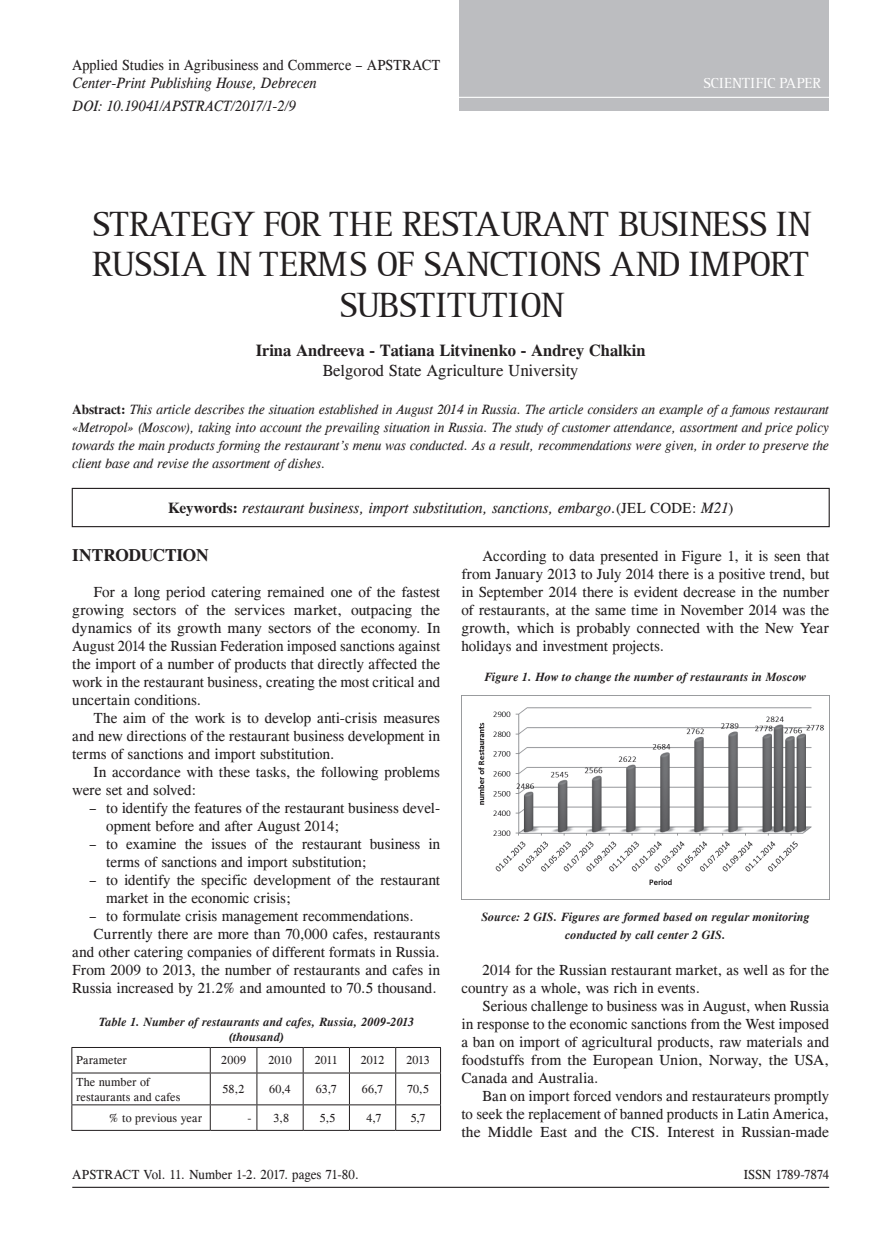
<style>
.page{position:relative;width:893px;height:1255px;background:#fff}
.page>*{position:absolute;margin:0;border:0;box-sizing:border-box;transform-origin:0 0}
.t1{font:36px/40.5px "Rotis Srf PFL";color:#231f20;text-align:center}
.t2{font:700 17.25px "CG Times";letter-spacing:-.015em;color:#231f20}
.t3{font:700 16.5px "CG Times";color:#231f20}
.t4{font:16.5px "CG Times";color:#231f20}
.t5{font:15px/18px "CG Times";color:#231f20;text-align:justify}
.t6{font:italic 15px "CG Times";color:#231f20}
.t7{font:italic 15px "CG Times";color:#231f20;scale:.95 1}
.t8{font:15px "CG Times";color:#231f20;scale:.95 1}
.t9{font:15px "Rotis Srf PFL";letter-spacing:.015em;color:#fff}
.t10{font:italic 13.5px/18px "CG Times";color:#231f20;text-align:justify}
.t11{font:13.5px "CG Times";color:#231f20;scale:.96 1}
.t12{font:italic 700 12px/15px "CG Times";letter-spacing:.01em;color:#231f20;text-align:center}
.t13{font:12px/15px "CG Times";letter-spacing:.01em;color:#231f20}
.s1{font-weight:700;font-style:normal}
.s2{font-style:normal}
</style>
<div class="page">
<div style="left:460px;top:0;width:369px;height:111px;background:#bcbdc0"></div>
<hr style="left:72px;top:1186px;width:757px;height:1px;background:#231f20">
<hr style="left:71px;top:1047px;width:139px;height:1px;background:#231f20">
<svg style="left:71px;top:1047px;width:1px;height:25px"></svg>
<hr style="left:210px;top:1047px;width:47px;height:1px;background:#231f20">
<svg style="left:210px;top:1047px;width:1px;height:25px"></svg>
<hr style="left:257px;top:1047px;width:46px;height:1px;background:#231f20">
<svg style="left:257px;top:1048px;width:1px;height:24px"></svg>
<hr style="left:303px;top:1047px;width:46px;height:1px;background:#231f20">
<svg style="left:303px;top:1047px;width:1px;height:25px"></svg>
<hr style="left:349px;top:1047px;width:47px;height:1px;background:#231f20">
<svg style="left:349px;top:1047px;width:1px;height:25px"></svg>
<hr style="left:396px;top:1047px;width:45px;height:1px;background:#231f20">
<svg style="left:395px;top:1047px;width:1px;height:25px"></svg>
<svg style="left:440px;top:1047px;width:1px;height:25px"></svg>
<hr style="left:71px;top:1072px;width:139px;height:1px;background:#231f20">
<hr style="left:71px;top:1073px;width:1px;height:31px;background:#231f20">
<hr style="left:210px;top:1072px;width:47px;height:1px;background:#231f20">
<hr style="left:210px;top:1073px;width:1px;height:31px;background:#231f20">
<hr style="left:257px;top:1072px;width:46px;height:1px;background:#231f20">
<hr style="left:257px;top:1073px;width:1px;height:31px;background:#231f20">
<hr style="left:303px;top:1072px;width:46px;height:1px;background:#231f20">
<hr style="left:303px;top:1073px;width:1px;height:31px;background:#231f20">
<hr style="left:349px;top:1072px;width:47px;height:1px;background:#231f20">
<hr style="left:349px;top:1073px;width:1px;height:31px;background:#231f20">
<hr style="left:396px;top:1072px;width:45px;height:1px;background:#231f20">
<hr style="left:395px;top:1073px;width:1px;height:31px;background:#231f20">
<hr style="left:440px;top:1073px;width:1px;height:31px;background:#231f20">
<hr style="left:71px;top:1104px;width:139px;height:1px;background:#231f20">
<svg style="left:71px;top:1105px;width:1px;height:24px"></svg>
<hr style="left:210px;top:1104px;width:47px;height:1px;background:#231f20">
<svg style="left:210px;top:1105px;width:1px;height:24px"></svg>
<hr style="left:257px;top:1104px;width:46px;height:1px;background:#231f20">
<svg style="left:257px;top:1105px;width:1px;height:24px"></svg>
<hr style="left:303px;top:1104px;width:46px;height:1px;background:#231f20">
<svg style="left:303px;top:1105px;width:1px;height:24px"></svg>
<hr style="left:349px;top:1104px;width:47px;height:1px;background:#231f20">
<svg style="left:349px;top:1105px;width:1px;height:24px"></svg>
<hr style="left:396px;top:1104px;width:45px;height:1px;background:#231f20">
<svg style="left:395px;top:1105px;width:1px;height:24px"></svg>
<svg style="left:440px;top:1105px;width:1px;height:24px"></svg>
<hr style="left:71px;top:1129px;width:139px;height:1px;background:#231f20">
<hr style="left:210px;top:1129px;width:47px;height:1px;background:#231f20">
<hr style="left:257px;top:1129px;width:46px;height:1px;background:#231f20">
<hr style="left:303px;top:1129px;width:46px;height:1px;background:#231f20">
<hr style="left:349px;top:1129px;width:47px;height:1px;background:#231f20">
<hr style="left:396px;top:1129px;width:45px;height:1px;background:#231f20">
<img style="left:461px;top:696px;width:363px;height:203px">
<hr style="left:72px;top:97px;width:757px;height:1px;background:#fff">
<div style="left:72px;top:488px;width:758px;height:39px;border:1px solid #231f20"></div>
<p class="t8" style="left:72px;top:57px;width:389px">Applied Studies in Agribusiness and Commerce – APSTRACT</p>
<p class="t7" style="left:72px;top:75px;width:259px">Center-Print Publishing House, Debrecen</p>
<p class="t9" style="left:703px;top:74px;width:119px">SCIENTIFIC PAPER</p>
<p class="t7" style="left:73px;top:97px;width:236px">DOI: 10.19041/APSTRACT/2017/1-2/9</p>
<h1 class="t1" style="left:92px;top:204px;width:720px">STRATEGY FOR THE RESTAURANT BUSINESS IN<br>RUSSIA IN TERMS OF SANCTIONS AND IMPORT<br>SUBSTITUTION</h1>
<p class="t3" style="left:256px;top:341px;width:391px">Irina Andreeva - Tatiana Litvinenko - Andrey Chalkin</p>
<p class="t4" style="left:323px;top:361px;width:257px">Belgorod State Agriculture University</p>
<p class="t10" style="left:72px;top:400px;width:758px"><span class="s1">Abstract:</span> This article describes the situation established in August 2014 in Russia. The article considers an example of a famous restaurant «Metropol» (Moscow), taking into account the prevailing situation in Russia. The study of customer attendance, assortment and price policy towards the main products forming the restaurant’s menu was conducted. As a result, recommendations were given, in order to preserve the client base and revise the assortment of dishes.</p>
<p class="t6" style="left:168px;top:499px;width:567px"><span class="s1">Keywords:</span> restaurant business, import substitution, sanctions, embargo.<span class="s2">(JEL CODE:</span> M21<span class="s2">)</span></p>
<p class="t2" style="left:72px;top:544px;width:138px">INTRODUCTION</p>
<p class="t5" style="left:72px;top:583px;width:369px;text-indent:21px">For a long period catering remained one of the fastest growing sectors of the services market, outpacing the dynamics of its growth many sectors of the economy. In August 2014 the Russian Federation imposed sanctions against the import of a number of products that directly affected the work in the restaurant business, creating the most critical and uncertain conditions.</p>
<p class="t5" style="left:72px;top:709px;width:369px;text-indent:21px">The aim of the work is to develop anti-crisis measures and new directions of the restaurant business development in terms of sanctions and import substitution.</p>
<p class="t5" style="left:72px;top:763px;width:369px;text-indent:21px">In accordance with these tasks, the following problems were set and solved:</p>
<p class="t5" style="left:106px;top:799px;width:335px;text-indent:-17px">– to identify the features of the restaurant business devel&shy;opment before and after August 2014;</p>
<p class="t5" style="left:106px;top:835px;width:335px;text-indent:-17px">– to examine the issues of the restaurant business in terms of sanctions and import substitution;</p>
<p class="t5" style="left:106px;top:871px;width:335px;text-indent:-17px">– to identify the specific development of the restaurant market in the economic crisis;</p>
<p class="t5" style="left:89px;top:907px;width:326px">– to formulate crisis management recommendations.</p>
<p class="t5" style="left:94px;top:925px;width:348px">Currently there are more than 70,000 cafes, restaurants</p>
<p class="t5" style="left:72px;top:943px;width:369px">and other catering companies of different formats in Russia.</p>
<p class="t5" style="left:72px;top:961px;width:369px">From 2009 to 2013, the number of restaurants and cafes in</p>
<p class="t5" style="left:72px;top:979px;width:366px">Russia increased by 21.2% and amounted to 70.5 thousand.</p>
<p class="t12" style="left:98px;top:1014px;width:317px">Table 1. Number of restaurants and cafes, Russia, 2009-2013 (thousand)</p>
<p class="t13" style="left:76px;top:1052px;width:52px">Parameter</p>
<p class="t13" style="left:221px;top:1052px;width:26px">2009</p>
<p class="t13" style="left:268px;top:1052px;width:25px">2010</p>
<p class="t13" style="left:315px;top:1052px;width:25px">2011</p>
<p class="t13" style="left:361px;top:1052px;width:25px">2012</p>
<p class="t13" style="left:406px;top:1052px;width:25px">2013</p>
<p class="t13" style="left:76px;top:1074px;width:106px">The number of restaurants and cafes</p>
<p class="t13" style="left:223px;top:1081px;width:23px">58,2</p>
<p class="t13" style="left:269px;top:1081px;width:23px">60,4</p>
<p class="t13" style="left:316px;top:1081px;width:22px">63,7</p>
<p class="t13" style="left:362px;top:1081px;width:23px">66,7</p>
<p class="t13" style="left:407px;top:1081px;width:23px">70,5</p>
<p class="t13" style="left:108px;top:1110px;width:96px">% to previous year</p>
<p class="t13" style="left:248px;top:1110px;width:43px">- 3,8</p>
<p class="t13" style="left:320px;top:1110px;width:17px">5,5</p>
<p class="t13" style="left:366px;top:1110px;width:16px">4,7</p>
<p class="t13" style="left:411px;top:1110px;width:16px">5,7</p>
<p class="t5" style="left:461px;top:547px;width:369px;text-indent:21px">According to data presented in Figure 1, it is seen that from January 2013 to July 2014 there is a positive trend, but in September 2014 there is evident decrease in the number of restaurants, at the same time in November 2014 was the growth, which is probably connected with the New Year holidays and investment projects.</p>
<p class="t12" style="left:484px;top:669px;width:323px">Figure 1. How to change the number of restaurants in Moscow</p>
<p class="t12" style="left:481px;top:907px;width:330px;line-height:18px">Source: 2 GIS. Figures are formed based on regular monitoring conducted by call center 2 GIS.</p>
<p class="t5" style="left:461px;top:961px;width:369px;text-indent:21px">2014 for the Russian restaurant market, as well as for the country as a whole, was rich in events.</p>
<p class="t5" style="left:461px;top:997px;width:369px;text-indent:21px">Serious challenge to business was in August, when Russia in response to the economic sanctions from the West imposed a ban on import of agricultural products, raw materials and foodstuffs from the European Union, Norway, the USA, Canada and Australia.</p>
<p class="t5" style="left:461px;top:1087px;width:369px;text-indent:21px">Ban on import forced vendors and restaurateurs promptly to seek the replacement of banned products in Latin America, the Middle East and the CIS. Interest in Russian-made</p>
<p class="t11" style="left:72px;top:1166px;width:300px">APSTRACT Vol. 11. Number 1-2. 2017. pages 71-80.</p>
<p class="t11" style="left:744px;top:1166px;width:90px">ISSN 1789-7874</p>
</div>
